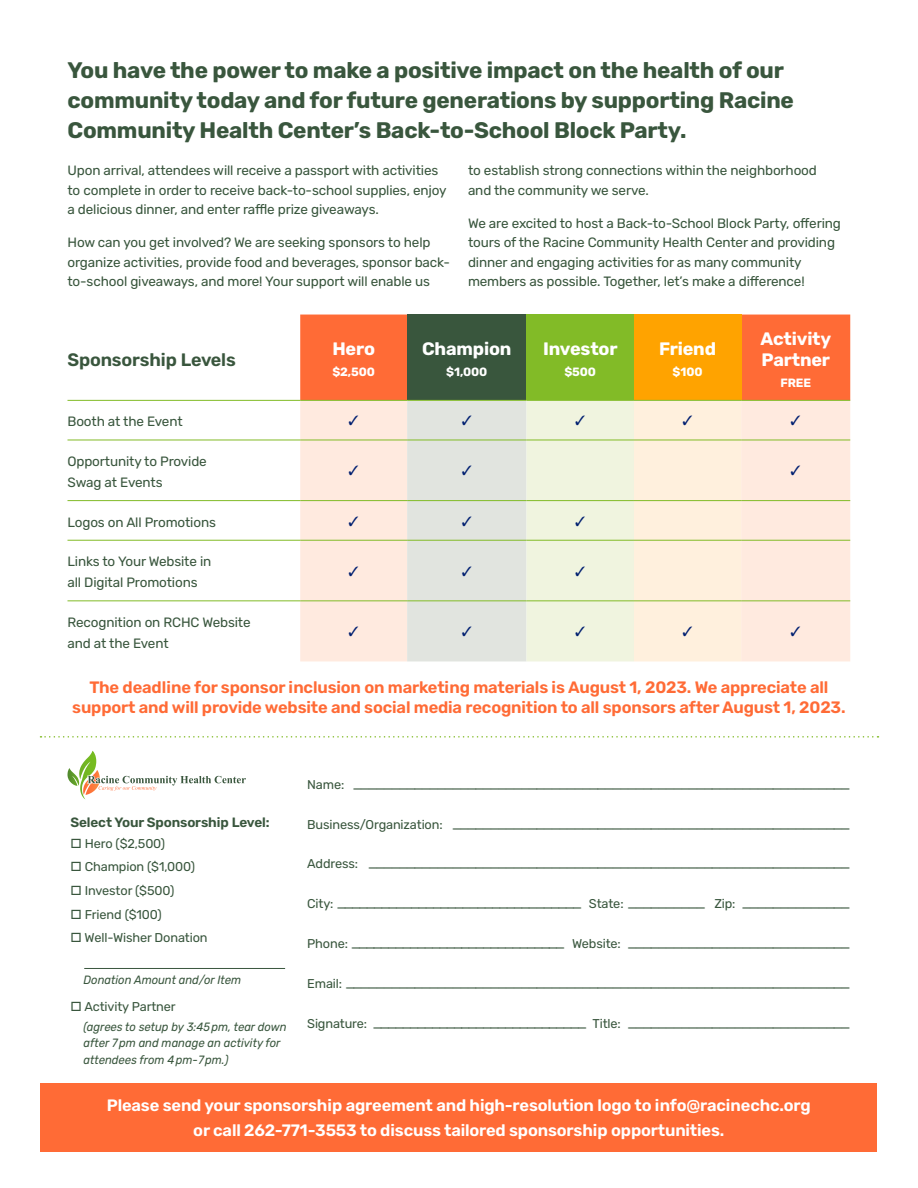
<style>
.page{position:relative;width:918px;height:1188px;background:#fff}
.page>*{position:absolute;margin:0;border:0;box-sizing:border-box;transform-origin:0 0}
.Body_Copy{font:700 22.5px/30px "Rubik";letter-spacing:-.01em;color:#39563d}
.Body_Copy-2{font:700 18px/21px "Rubik";letter-spacing:-.01em;color:#fff}
.Body_Copy-3{font:600 18px "Rubik";letter-spacing:-.01em;color:#39563d}
.Body_Copy-4{font:600 16.5px/19.8px "Rubik";letter-spacing:-.01em;color:#ff6b36;text-align:center}
.Body_Copy-5{font:600 16.5px/25.5px "Rubik";letter-spacing:-.01em;color:#fff;text-align:center}
.Body_Copy-6{font:13.5px/19.5px "Rubik";letter-spacing:-.01em;color:#39563d}
.Body_Copy-7{font:600 13.5px "Rubik";letter-spacing:-.01em;color:#39563d}
.Body_Copy-8{font:12.75px "Rubik";letter-spacing:-.01em;color:#39563d}
.Body_Copy-9{font:italic 12px/16.5px "Rubik";color:#39563d;scale:.94 1}
.Body_Copy-10{font:700 12px "Rubik";letter-spacing:-.01em;color:#fff}
</style>
<div class="page">
<div style="left:40px;top:1083px;width:838px;height:69px;background:#ff6b36"></div>
<div style="left:300px;top:315px;width:550px;height:85px;background:#ff6b36"></div>
<div style="left:407px;top:315px;width:119px;height:85px;background:#39563d"></div>
<div style="left:526px;top:315px;width:108px;height:85px;background:#82bb27"></div>
<div style="left:634px;top:315px;width:107px;height:85px;background:#ffa300"></div>
<div style="left:300px;top:401px;width:550px;height:260px;background:#ffeadf"></div>
<hr style="left:68px;top:400px;width:232px;height:1px;background:#82bb27">
<hr style="left:300px;top:400px;width:107px;height:1px;background:#82bb27">
<hr style="left:741px;top:400px;width:109px;height:1px;background:#82bb27">
<hr style="left:68px;top:440px;width:232px;height:1px;background:#82bb27">
<hr style="left:300px;top:440px;width:107px;height:1px;background:#82bb27">
<hr style="left:741px;top:440px;width:109px;height:1px;background:#82bb27">
<hr style="left:68px;top:500px;width:232px;height:1px;background:#82bb27">
<hr style="left:300px;top:500px;width:107px;height:1px;background:#82bb27">
<hr style="left:741px;top:500px;width:109px;height:1px;background:#82bb27">
<hr style="left:68px;top:540px;width:232px;height:1px;background:#82bb27">
<hr style="left:300px;top:540px;width:107px;height:1px;background:#82bb27">
<hr style="left:741px;top:540px;width:109px;height:1px;background:#82bb27">
<hr style="left:68px;top:601px;width:232px;height:1px;background:#82bb27">
<hr style="left:300px;top:601px;width:107px;height:1px;background:#82bb27">
<hr style="left:741px;top:601px;width:109px;height:1px;background:#82bb27">
<svg style="left:40px;top:736px;width:839px;height:2px"></svg>
<svg style="left:68px;top:751px;width:178px;height:48px"></svg>
<hr style="left:84px;top:968px;width:201px;height:1px;background:#39563d">
<svg style="left:349px;top:416px;width:9px;height:9px"></svg>
<svg style="left:791px;top:416px;width:9px;height:9px"></svg>
<svg style="left:349px;top:466px;width:9px;height:10px"></svg>
<svg style="left:791px;top:466px;width:9px;height:10px"></svg>
<svg style="left:349px;top:516px;width:9px;height:10px"></svg>
<svg style="left:349px;top:566px;width:9px;height:10px"></svg>
<svg style="left:349px;top:627px;width:9px;height:9px"></svg>
<svg style="left:407px;top:400px;width:334px;height:261px"></svg>
<svg style="left:791px;top:627px;width:9px;height:9px"></svg>
<p class="Body_Copy" style="left:68px;top:56px;width:728px">You have the power to make a positive impact on the health of our community today and for future generations by supporting Racine<br>Community Health Center’s Back-to-School Block Party.</p>
<p class="Body_Copy-6" style="left:68px;top:161px;width:381px">Upon arrival, attendees will receive a passport with activities to complete in order to receive back-to-school supplies, enjoy a delicious dinner, and enter raffle prize giveaways.</p>
<p class="Body_Copy-6" style="left:68px;top:233px;width:384px">How can you get involved? We are seeking sponsors to help organize activities, provide food and beverages, sponsor back&shy;to-school giveaways, and more! Your support will enable us</p>
<p class="Body_Copy-6" style="left:468px;top:161px;width:350px">to establish strong connections within the neighborhood and the community we serve.</p>
<p class="Body_Copy-6" style="left:468px;top:214px;width:374px">We are excited to host a Back-to-School Block Party, offering tours of the Racine Community Health Center and providing dinner and engaging activities for as many community members as possible. Together, let’s make a difference!</p>
<p class="Body_Copy-3" style="left:68px;top:350px;width:170px">Sponsorship Levels</p>
<p class="Body_Copy-6" style="left:68px;top:412px;width:117px">Booth at the Event</p>
<p class="Body_Copy-6" style="left:68px;top:451px;width:141px;line-height:21px">Opportunity to Provide<br>Swag at Events</p>
<p class="Body_Copy-6" style="left:68px;top:513px;width:150px">Logos on All Promotions</p>
<p class="Body_Copy-6" style="left:68px;top:552px;width:145px;line-height:21px">Links to Your Website in all Digital Promotions</p>
<p class="Body_Copy-6" style="left:68px;top:612px;width:185px;line-height:21px">Recognition on RCHC Website and at the Event</p>
<p class="Body_Copy-2" style="left:332px;top:339px;width:44px">Hero</p>
<p class="Body_Copy-10" style="left:332px;top:365px;width:44px">$2,500</p>
<p class="Body_Copy-2" style="left:422px;top:339px;width:91px">Champion</p>
<p class="Body_Copy-10" style="left:446px;top:365px;width:43px">$1,000</p>
<p class="Body_Copy-2" style="left:543px;top:339px;width:76px">Investor</p>
<p class="Body_Copy-10" style="left:564px;top:365px;width:33px">$500</p>
<p class="Body_Copy-2" style="left:659px;top:339px;width:59px">Friend</p>
<p class="Body_Copy-10" style="left:673px;top:365px;width:31px">$100</p>
<p class="Body_Copy-2" style="left:761px;top:329px;width:72px">Activity<br>Partner</p>
<p class="Body_Copy-10" style="left:780px;top:376px;width:32px">FREE</p>
<p class="Body_Copy-4" style="left:72px;top:678px;width:775px">The deadline for sponsor inclusion on marketing materials is August 1, 2023. We appreciate all support and will provide website and social media recognition to all sponsors after August 1, 2023.</p>
<p class="Body_Copy-8" style="left:307px;top:777px;width:545px">Name: _________________________________________________________________</p>
<p class="Body_Copy-8" style="left:307px;top:817px;width:545px">Business/Organization: ____________________________________________________</p>
<p class="Body_Copy-8" style="left:307px;top:857px;width:545px">Address: _______________________________________________________________</p>
<p class="Body_Copy-8" style="left:307px;top:897px;width:545px">City: _________________________________ State: __________ Zip: ______________</p>
<p class="Body_Copy-8" style="left:307px;top:937px;width:49px">Phone: ______________________________</p>
<p class="Body_Copy-8" style="left:572px;top:937px;width:280px">Website: _____________________________</p>
<p class="Body_Copy-8" style="left:307px;top:977px;width:545px">Email: __________________________________________________________________</p>
<p class="Body_Copy-8" style="left:307px;top:1016px;width:70px">Signature: ______________________________</p>
<p class="Body_Copy-8" style="left:593px;top:1016px;width:259px">Title: _____________________________</p>
<p class="Body_Copy-7" style="left:71px;top:814px;width:201px">Select Your Sponsorship Level:</p>
<p class="Body_Copy-8" style="left:71px;top:836px;width:96px">□ Hero ($2,500)</p>
<p class="Body_Copy-8" style="left:71px;top:860px;width:126px">□ Champion ($1,000)</p>
<p class="Body_Copy-8" style="left:71px;top:883px;width:105px">□ Investor ($500)</p>
<p class="Body_Copy-8" style="left:71px;top:907px;width:93px">□ Friend ($100)</p>
<p class="Body_Copy-8" style="left:71px;top:931px;width:139px">□ Well-Wisher Donation</p>
<p class="Body_Copy-9" style="left:84px;top:972px;width:169px">Donation Amount and/or Item</p>
<p class="Body_Copy-8" style="left:71px;top:1000px;width:107px">□ Activity Partner</p>
<p class="Body_Copy-9" style="left:84px;top:1019px;width:218px">(agrees to setup by 3:45pm, tear down after 7pm and manage an activity for attendees from 4pm-7pm.)</p>
<p class="Body_Copy-5" style="left:107px;top:1093px;width:705px">Please send your sponsorship agreement and high-resolution logo to info@racinechc.org or call 262-771-3553 to discuss tailored sponsorship opportunities.</p>
</div>
